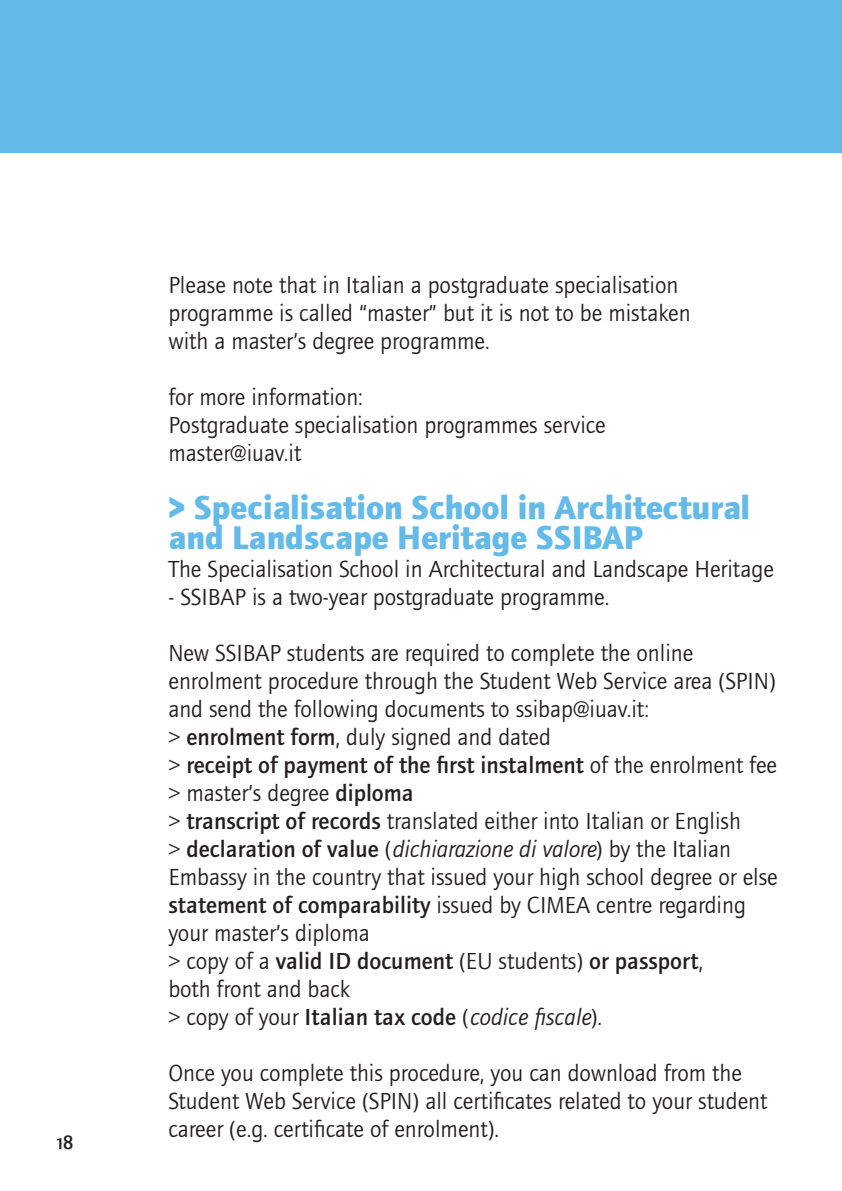
<style>
.page{position:relative;width:842px;height:1191px;background:#fff}
.page>*{position:absolute;margin:0;border:0;box-sizing:border-box;transform-origin:0 0}
.titolo_paragrafo{font:700 34px/30px "Foundry Journal";color:#64bae9}
.testo{font:24px/28px "Foundry Journal";color:#231f20}
.testo-2{font:500 24px "Foundry Journal";color:#231f20}
.t1{font:500 20px "Foundry Journal SC";color:#231f20}
.s1{font-weight:500}
.s2{font-weight:400}
.s3{font-style:italic}
</style>
<div class="page">
<div style="left:0;top:0;width:842px;height:153px;background:#64bae9"></div>
<p class="t1" style="left:57px;top:1131px;width:18px">18</p>
<p class="testo" style="left:168px;top:271px;width:524px">Please note that in Italian a postgraduate specialisation programme is called “master” but it is not to be mistaken</p>
<p class="testo" style="left:168px;top:327px;width:323px">with a master’s degree programme.</p>
<p class="testo" style="left:168px;top:383px;width:196px">for more information:</p>
<p class="testo" style="left:168px;top:411px;width:439px">Postgraduate specialisation programmes service</p>
<p class="testo" style="left:168px;top:439px;width:134px">master@iuav.it</p>
<p class="titolo_paragrafo" style="left:168px;top:492px;width:583px">&gt; Specialisation School in Architectural and Landscape Heritage SSIBAP</p>
<p class="testo" style="left:168px;top:555px;width:607px">The Specialisation School in Architectural and Landscape Heritage</p>
<p class="testo" style="left:168px;top:583px;width:443px">- SSIBAP is a two-year postgraduate programme.</p>
<p class="testo" style="left:168px;top:639px;width:609px">New SSIBAP students are required to complete the online enrolment procedure through the Student Web Service area (SPIN) and send the following documents to ssibap@iuav.it:</p>
<p class="testo" style="left:168px;top:723px;width:384px">&gt; <span class="s1">enrolment form</span>, duly signed and dated</p>
<p class="testo-2" style="left:168px;top:751px;width:610px"><span class="s2">&gt;</span> receipt of payment of the first instalment <span class="s2">of the enrolment fee</span></p>
<p class="testo" style="left:168px;top:779px;width:247px">&gt; master’s degree <span class="s1">diploma</span></p>
<p class="testo" style="left:168px;top:807px;width:574px">&gt; <span class="s1">transcript of records</span> translated either into Italian or English</p>
<p class="testo" style="left:168px;top:835px;width:611px">&gt; <span class="s1">declaration of value</span> (<span class="s3">dichiarazione di valore</span>) by the Italian Embassy in the country that issued your high school degree or else <span class="s1">statement of comparability</span> issued by CIMEA centre regarding your master’s diploma</p>
<p class="testo-2" style="left:168px;top:947px;width:536px"><span class="s2">&gt; copy of a</span> valid ID document <span class="s2">(EU students)</span> or passport<span class="s2">,</span></p>
<p class="testo" style="left:168px;top:975px;width:183px">both front and back</p>
<p class="testo" style="left:168px;top:1003px;width:435px">&gt; copy of your <span class="s1">Italian tax code</span> (<span class="s3">codice fiscale</span>).</p>
<p class="testo" style="left:168px;top:1059px;width:600px">Once you complete this procedure, you can download from the<br>Student Web Service (SPIN) all certificates related to your student career (e.g. certificate of enrolment).</p>
</div>
